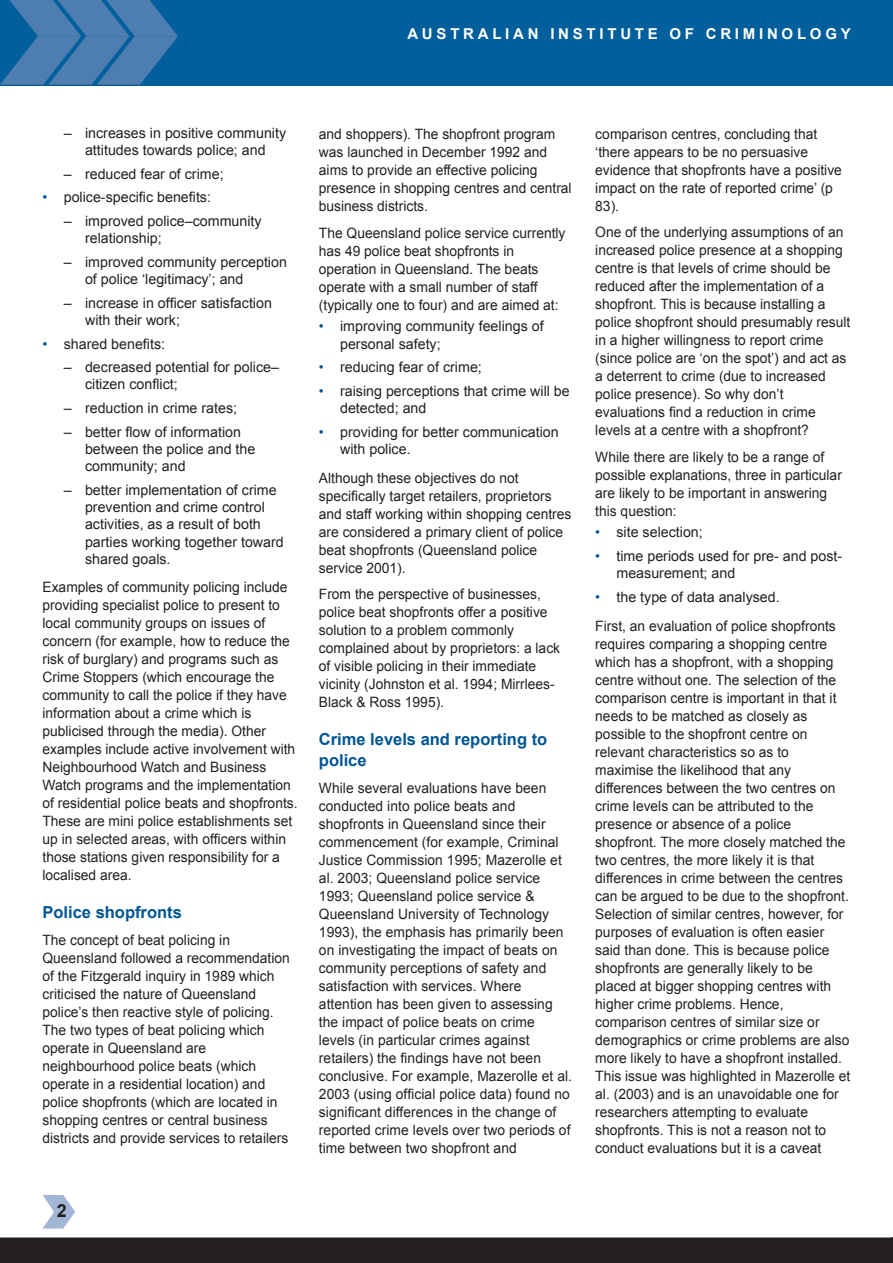
<style>
.page{position:relative;width:893px;height:1263px;background:#fff}
.page>*{position:absolute;margin:0;border:0;box-sizing:border-box;transform-origin:0 0}
.t1{font:700 18px "Arial";color:#231f20}
.t2{font:700 16.5px/21px "Arial";color:#005594}
.t3{font:700 15px "Arial";letter-spacing:.25em;color:#fff}
.t4{font:14.25px/18px "Arial";color:#231f20}
.s1{color:#005594}
</style>
<div class="page">
<svg style="left:43px;top:1195px;width:32px;height:33px"></svg>
<div style="left:0;top:0;width:893px;height:85px;background:#015f9c"></div>
<svg style="left:0;top:0;width:178px;height:85px"></svg>
<div style="left:0;top:1237px;width:893px;height:26px;background:#231f20"></div>
<p class="t3" style="left:407px;top:23px;width:445px">AUSTRALIAN INSTITUTE OF CRIMINOLOGY</p>
<p class="t4" style="left:64px;top:124px;width:224px;line-height:17.2px;text-align:center">– increases in positive community attitudes towards police; and</p>
<p class="t4" style="left:64px;top:165px;width:161px">– reduced fear of crime;</p>
<p class="t4" style="left:43px;top:189px;width:170px"><span class="s1">•</span> police-specific benefits:</p>
<p class="t4" style="left:85px;top:213px;width:178px;line-height:17.2px;text-indent:-21px">– improved police–community relationship;</p>
<p class="t4" style="left:85px;top:253px;width:203px;line-height:17.2px;text-indent:-21px">– improved community perception of police ‘legitimacy’; and</p>
<p class="t4" style="left:85px;top:294px;width:188px;line-height:17.2px;text-indent:-21px">– increase in officer satisfaction with their work;</p>
<p class="t4" style="left:43px;top:335px;width:124px"><span class="s1">•</span> shared benefits:</p>
<p class="t4" style="left:85px;top:359px;width:196px;line-height:17.2px;text-indent:-21px">– decreased potential for police– citizen conflict;</p>
<p class="t4" style="left:64px;top:399px;width:175px">– reduction in crime rates;</p>
<p class="t4" style="left:85px;top:423px;width:172px;line-height:17.2px;text-indent:-21px">– better flow of information between the police and the community; and</p>
<p class="t4" style="left:85px;top:481px;width:200px;line-height:17.2px;text-indent:-21px">– better implementation of crime prevention and crime control activities, as a result of both parties working together toward shared goals.</p>
<p class="t4" style="left:43px;top:578px;width:257px">Examples of community policing include providing specialist police to present to local community groups on issues of concern (for example, how to reduce the risk of burglary) and programs such as Crime Stoppers (which encourage the community to call the police if they have information about a crime which is publicised through the media). Other examples include active involvement with Neighbourhood Watch and Business Watch programs and the implementation of residential police beats and shopfronts.<br>These are mini police establishments set up in selected areas, with officers within those stations given responsibility for a localised area.</p>
<p class="t2" style="left:43px;top:903px;width:141px">Police shopfronts</p>
<p class="t4" style="left:43px;top:931px;width:249px">The concept of beat policing in Queensland followed a recommendation of the Fitzgerald inquiry in 1989 which criticised the nature of Queensland police’s then reactive style of policing.<br>The two types of beat policing which operate in Queensland are neighbourhood police beats (which operate in a residential location) and police shopfronts (which are located in shopping centres or central business districts and provide services to retailers</p>
<p class="t1" style="left:57px;top:1199px;width:12px">2</p>
<p class="t4" style="left:319px;top:126px;width:254px">and shoppers). The shopfront program was launched in December 1992 and aims to provide an effective policing presence in shopping centres and central business districts.</p>
<p class="t4" style="left:319px;top:224px;width:248px">The Queensland police service currently has 49 police beat shopfronts in operation in Queensland. The beats operate with a small number of staff (typically one to four) and are aimed at:</p>
<p class="t4" style="left:340px;top:318px;width:205px;line-height:17.2px;text-indent:-21px"><span class="s1">•</span> improving community feelings of personal safety;</p>
<p class="t4" style="left:319px;top:358px;width:164px"><span class="s1">•</span> reducing fear of crime;</p>
<p class="t4" style="left:340px;top:382px;width:231px;line-height:17.2px;text-indent:-21px"><span class="s1">•</span> raising perceptions that crime will be detected; and</p>
<p class="t4" style="left:340px;top:423px;width:220px;line-height:17.2px;text-indent:-21px"><span class="s1">•</span> providing for better communication with police.</p>
<p class="t4" style="left:319px;top:469px;width:254px">Although these objectives do not specifically target retailers, proprietors and staff working within shopping centres are considered a primary client of police beat shopfronts (Queensland police service 2001).</p>
<p class="t4" style="left:319px;top:585px;width:243px">From the perspective of businesses, police beat shopfronts offer a positive solution to a problem commonly complained about by proprietors: a lack of visible policing in their immediate vicinity (Johnston et al. 1994; Mirrlees-Black &amp; Ross 1995).</p>
<p class="t2" style="left:319px;top:729px;width:230px">Crime levels and reporting to police</p>
<p class="t4" style="left:319px;top:779px;width:255px">While several evaluations have been conducted into police beats and shopfronts in Queensland since their commencement (for example, Criminal Justice Commission 1995; Mazerolle et al. 2003; Queensland police service 1993; Queensland police service &amp; Queensland University of Technology 1993), the emphasis has primarily been on investigating the impact of beats on community perceptions of safety and satisfaction with services. Where attention has been given to assessing the impact of police beats on crime levels (in particular crimes against retailers) the findings have not been conclusive. For example, Mazerolle et al.<br>2003 (using official police data) found no significant differences in the change of reported crime levels over two periods of time between two shopfront and</p>
<p class="t4" style="left:595px;top:125px;width:248px">comparison centres, concluding that ‘there appears to be no persuasive evidence that shopfronts have a positive impact on the rate of reported crime’ (p<br>83).</p>
<p class="t4" style="left:595px;top:224px;width:257px">One of the underlying assumptions of an increased police presence at a shopping centre is that levels of crime should be reduced after the implementation of a shopfront. This is because installing a police shopfront should presumably result in a higher willingness to report crime (since police are ‘on the spot’) and act as a deterrent to crime (due to increased police presence). So why don’t evaluations find a reduction in crime levels at a centre with a shopfront?</p>
<p class="t4" style="left:595px;top:448px;width:248px">While there are likely to be a range of possible explanations, three in particular are likely to be important in answering this question:</p>
<p class="t4" style="left:595px;top:524px;width:109px"><span class="s1">•</span> site selection;</p>
<p class="t4" style="left:616px;top:547px;width:227px;line-height:17.2px;text-indent:-21px"><span class="s1">•</span> time periods used for pre- and post&shy;measurement; and</p>
<p class="t4" style="left:595px;top:583px;width:242px;line-height:28.7px"><span class="s1">•</span> the type of data analysed.<br>First, an evaluation of police shopfronts</p>
<p class="t4" style="left:595px;top:635px;width:257px">requires comparing a shopping centre which has a shopfront, with a shopping centre without one. The selection of the comparison centre is important in that it needs to be matched as closely as possible to the shopfront centre on relevant characteristics so as to maximise the likelihood that any differences between the two centres on crime levels can be attributed to the presence or absence of a police shopfront. The more closely matched the two centres, the more likely it is that differences in crime between the centres can be argued to be due to the shopfront.<br>Selection of similar centres, however, for purposes of evaluation is often easier said than done. This is because police shopfronts are generally likely to be placed at bigger shopping centres with higher crime problems. Hence, comparison centres of similar size or demographics or crime problems are also more likely to have a shopfront installed.<br>This issue was highlighted in Mazerolle et al. (2003) and is an unavoidable one for researchers attempting to evaluate shopfronts. This is not a reason not to conduct evaluations but it is a caveat</p>
</div>
